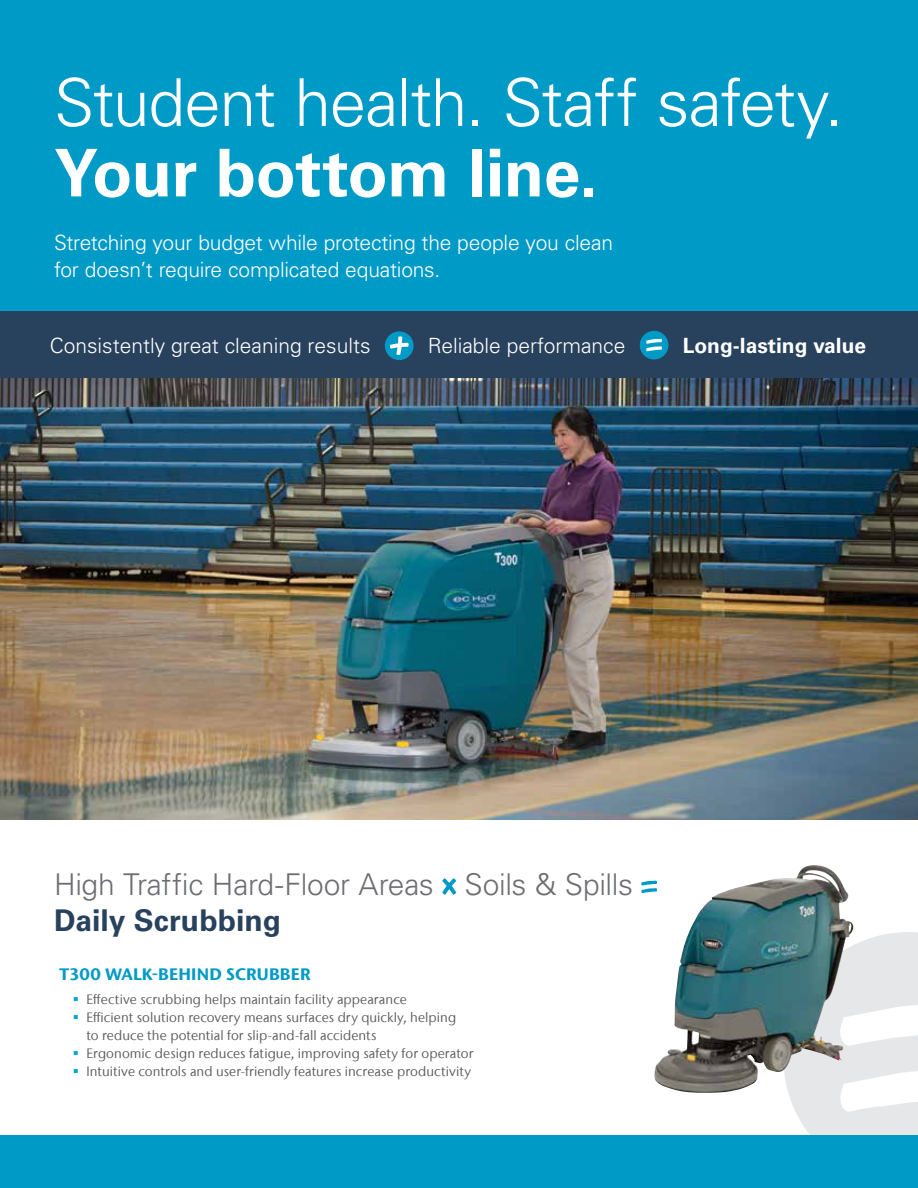
<style>
.page{position:relative;width:918px;height:1188px;background:#fff}
.page>*{position:absolute;margin:0;border:0;box-sizing:border-box;transform-origin:0 0}
.t1{font:300 66px "Univers LT Std";letter-spacing:-.02em;color:#fff}
.t2{font:700 66px "Univers LT Std";letter-spacing:-.005em;color:#fff}
.t3{font:300 30px "Univers LT Std";letter-spacing:-.01em;color:#6d6e71}
.t4{font:700 30px "Univers LT Std";color:#28415d}
.t5{font:300 21px/27px "Univers LT Std";letter-spacing:-.005em;color:#fff}
.t6{font:700 21px "Univers LT Std";color:#fff}
.t7{font:700 16.5px "Stone Sans IIITC Com";letter-spacing:.01em;color:#009ac7}
.t8{font:13.5px/18px "Stone Sans IIITC Com";letter-spacing:.005em;color:#58595b}
</style>
<div class="page">
<img style="left:0;top:378px;width:918px;height:442px">
<div style="left:0;top:0;width:918px;height:345px;background:#009ac7"></div>
<svg style="left:789px;top:932px;width:129px;height:203px"></svg>
<svg style="left:442px;top:878px;width:14px;height:17px"></svg>
<svg style="left:641px;top:881px;width:13px;height:12px"></svg>
<img style="left:654px;top:865px;width:189px;height:228px">
<div style="left:0;top:311px;width:918px;height:67px;background:#28415d"></div>
<div style="left:385px;top:331px;width:29px;height:29px;background:#009ac7;border-radius:50%"></div>
<svg style="left:390px;top:336px;width:19px;height:19px"></svg>
<div style="left:640px;top:331px;width:28px;height:29px;background:#009ac7;border-radius:50%"></div>
<svg style="left:646px;top:339px;width:16px;height:12px"></svg>
<div style="left:0;top:1135px;width:918px;height:53px;background:#009ac7"></div>
<h1 class="t1" style="left:54px;top:63px;width:791px">Student health. Staff safety.</h1>
<h1 class="t2" style="left:54px;top:135px;width:545px">Your bottom line.</h1>
<h3 class="t5" style="left:54px;top:229px;width:561px">Stretching your budget while protecting the people you clean for doesn’t require complicated equations.</h3>
<h3 class="t5" style="left:50px;top:332px;width:322px">Consistently great cleaning results</h3>
<h3 class="t5" style="left:428px;top:332px;width:199px">Reliable performance</h3>
<h3 class="t6" style="left:683px;top:333px;width:185px">Long-lasting value</h3>
<h2 class="t3" style="left:54px;top:866px;width:581px">High Traffic Hard-Floor Areas Soils &amp; Spills</h2>
<h2 class="t4" style="left:54px;top:902px;width:229px">Daily Scrubbing</h2>
<p class="t7" style="left:59px;top:963px;width:253px">T300 WALK-BEHIND SCRUBBER</p>
<p class="t8" style="left:86px;top:990px;width:389px">Effective scrubbing helps maintain facility appearance<br>Efficient solution recovery means surfaces dry quickly, helping<br>to reduce the potential for slip-and-fall accidents<br>Ergonomic design reduces fatigue, improving safety for operator Intuitive controls and user-friendly features increase productivity</p>
</div>
